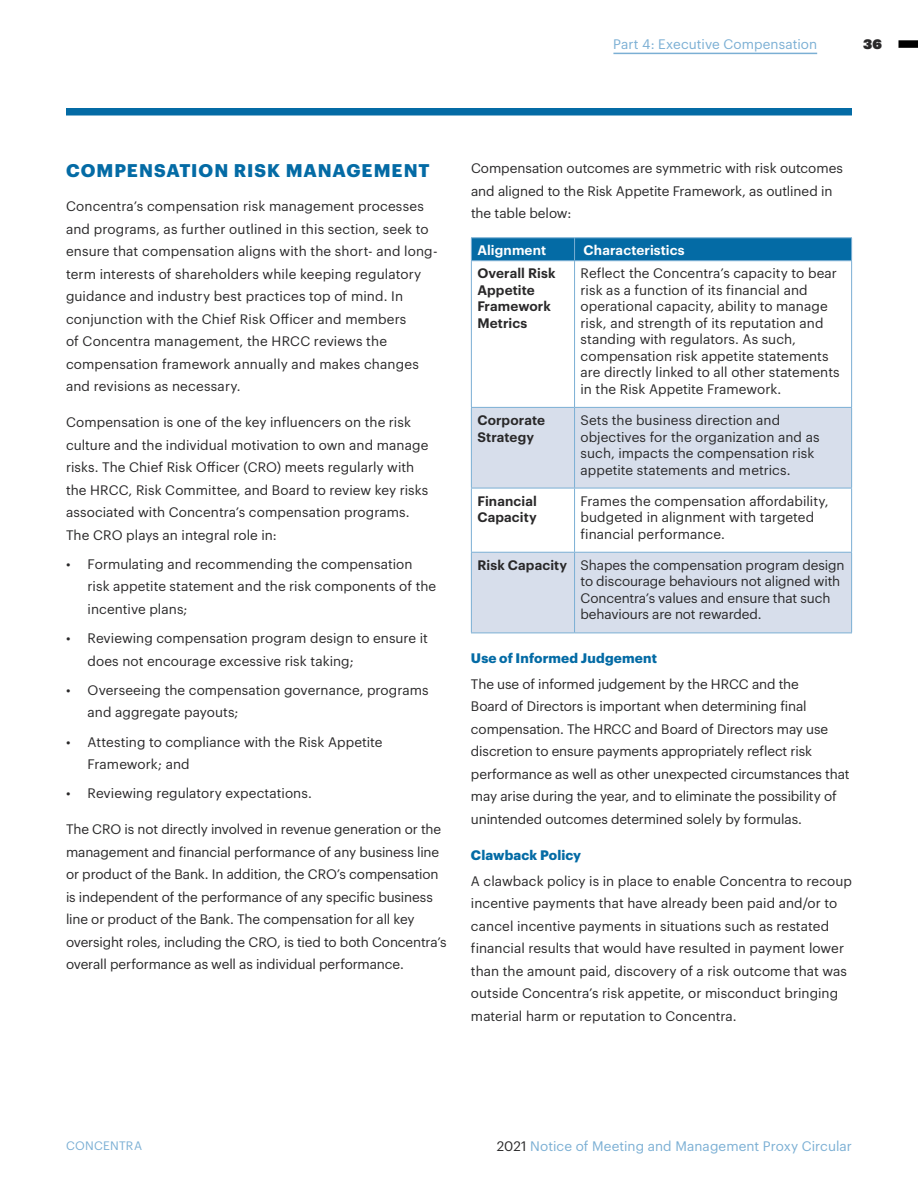
<style>
.page{position:relative;width:918px;height:1188px;background:#fff}
.page>*{position:absolute;margin:0;border:0;box-sizing:border-box;transform-origin:0 0}
.t1{font:700 18px "Graphik";letter-spacing:.055em;color:#046ba5}
.t2{font:13.5px/22.5px "Graphik";color:#292829}
.t3{font:13.5px "Graphik";letter-spacing:.005em;color:#7bafd4}
.t4{font:600 13.5px/16.5px "Graphik";letter-spacing:.01em;color:#292829}
.t5{font:700 13.5px "Graphik";letter-spacing:.01em;color:#046ba5}
.t6{font:600 13.5px "Graphik";letter-spacing:.01em;color:#fff}
.t7{font:13.5px "Graphik Super";color:#292829}
.t8{font:12px "Graphik";letter-spacing:.025em;color:#7bafd4}
.s1{font-weight:600}
.s2{color:#292829}
</style>
<div class="page">
<svg style="left:472px;top:408px;width:379px;height:225px;fill:#d7deeb"></svg>
<hr style="left:471px;top:237px;width:104px;height:1px;background:#7bafd4">
<hr style="left:575px;top:237px;width:277px;height:1px;background:#7bafd4">
<div style="left:471px;top:238px;width:381px;height:22px;background:#046ba5"></div>
<hr style="left:471px;top:260px;width:104px;height:1px;background:#7bafd4">
<hr style="left:471px;top:261px;width:1px;height:146px;background:#7bafd4">
<hr style="left:575px;top:260px;width:277px;height:1px;background:#7bafd4">
<hr style="left:574px;top:261px;width:1px;height:146px;background:#7bafd4">
<hr style="left:851px;top:261px;width:1px;height:146px;background:#7bafd4">
<hr style="left:471px;top:407px;width:104px;height:1px;background:#7bafd4">
<hr style="left:471px;top:408px;width:1px;height:80px;background:#7bafd4">
<hr style="left:575px;top:407px;width:277px;height:1px;background:#7bafd4">
<hr style="left:574px;top:408px;width:1px;height:80px;background:#7bafd4">
<hr style="left:851px;top:408px;width:1px;height:80px;background:#7bafd4">
<hr style="left:471px;top:488px;width:104px;height:1px;background:#7bafd4">
<hr style="left:471px;top:488px;width:1px;height:64px;background:#7bafd4">
<hr style="left:575px;top:488px;width:277px;height:1px;background:#7bafd4">
<hr style="left:574px;top:488px;width:1px;height:64px;background:#7bafd4">
<hr style="left:851px;top:488px;width:1px;height:64px;background:#7bafd4">
<hr style="left:471px;top:552px;width:104px;height:1px;background:#7bafd4">
<hr style="left:471px;top:553px;width:1px;height:80px;background:#7bafd4">
<hr style="left:575px;top:552px;width:277px;height:1px;background:#7bafd4">
<hr style="left:574px;top:553px;width:1px;height:80px;background:#7bafd4">
<hr style="left:851px;top:553px;width:1px;height:80px;background:#7bafd4">
<hr style="left:471px;top:633px;width:104px;height:1px;background:#7bafd4">
<hr style="left:575px;top:633px;width:277px;height:1px;background:#7bafd4">
<div style="left:66px;top:108px;width:786px;height:8px;background:#046ba5"></div>
<div style="left:898px;top:40px;width:20px;height:8px;background:#000"></div>
<hr style="left:613px;top:53px;width:204px;height:1px;background:#7bafd4">
<p class="t3" style="left:613px;top:34px;width:205px">Part 4: Executive Compensation</p>
<p class="t7" style="left:863px;top:33px;width:20px">36</p>
<h1 class="t1" style="left:66px;top:156px;width:365px">COMPENSATION RISK MANAGEMENT</h1>
<p class="t2" style="left:66px;top:194px;width:373px">Concentra’s compensation risk management processes and programs, as further outlined in this section, seek to ensure that compensation aligns with the short- and long&shy;term interests of shareholders while keeping regulatory guidance and industry best practices top of mind. In conjunction with the Chief Risk Officer and members<br>of Concentra management, the HRCC reviews the compensation framework annually and makes changes and revisions as necessary.</p>
<p class="t2" style="left:66px;top:410px;width:364px">Compensation is one of the key influencers on the risk culture and the individual motivation to own and manage risks. The Chief Risk Officer (CRO) meets regularly with the HRCC, Risk Committee, and Board to review key risks associated with Concentra’s compensation programs.<br>The CRO plays an integral role in:</p>
<p class="t2" style="left:88px;top:552px;width:350px;text-indent:-22px">• Formulating and recommending the compensation risk appetite statement and the risk components of the incentive plans;</p>
<p class="t2" style="left:88px;top:626px;width:342px;text-indent:-22px">• Reviewing compensation program design to ensure it does not encourage excessive risk taking;</p>
<p class="t2" style="left:88px;top:678px;width:343px;text-indent:-22px">• Overseeing the compensation governance, programs and aggregate payouts;</p>
<p class="t2" style="left:88px;top:729px;width:297px;text-indent:-22px">• Attesting to compliance with the Risk Appetite<br>Framework; and</p>
<p class="t2" style="left:66px;top:781px;width:247px">• Reviewing regulatory expectations.</p>
<p class="t2" style="left:66px;top:817px;width:382px">The CRO is not directly involved in revenue generation or the management and financial performance of any business line or product of the Bank. In addition, the CRO’s compensation is independent of the performance of any specific business line or product of the Bank. The compensation for all key oversight roles, including the CRO, is tied to both Concentra’s overall performance as well as individual performance.</p>
<p class="t2" style="left:471px;top:156px;width:373px">Compensation outcomes are symmetric with risk outcomes and aligned to the Risk Appetite Framework, as outlined in the table below:</p>
<p class="t6" style="left:477px;top:239px;width:70px">Alignment</p>
<p class="t6" style="left:584px;top:239px;width:103px">Characteristics</p>
<p class="t4" style="left:477px;top:264px;width:80px">Overall Risk<br>Appetite<br>Framework<br>Metrics</p>
<p class="t2" style="left:581px;top:264px;width:261px;line-height:16.5px">Reflect the Concentra’s capacity to bear risk as a function of its financial and operational capacity, ability to manage risk, and strength of its reputation and standing with regulators. As such, compensation risk appetite statements are directly linked to all other statements in the Risk Appetite Framework.</p>
<p class="t4" style="left:477px;top:411px;width:69px">Corporate<br>Strategy</p>
<p class="t2" style="left:581px;top:411px;width:241px;line-height:16.5px">Sets the business direction and objectives for the organization and as such, impacts the compensation risk appetite statements and metrics.</p>
<p class="t4" style="left:477px;top:491px;width:61px">Financial<br>Capacity</p>
<p class="t2" style="left:581px;top:491px;width:250px;line-height:16.5px">Frames the compensation affordability, budgeted in alignment with targeted financial performance.</p>
<p class="t2" style="left:581px;top:556px;width:266px;line-height:16.5px;text-indent:-103px"><span class="s1">Risk Capacity</span> Shapes the compensation program design to discourage behaviours not aligned with Concentra’s values and ensure that such behaviours are not rewarded.</p>
<p class="t5" style="left:471px;top:648px;width:187px">Use of Informed Judgement</p>
<p class="t2" style="left:471px;top:672px;width:380px">The use of informed judgement by the HRCC and the<br>Board of Directors is important when determining final compensation. The HRCC and Board of Directors may use discretion to ensure payments appropriately reflect risk performance as well as other unexpected circumstances that may arise during the year, and to eliminate the possibility of unintended outcomes determined solely by formulas.</p>
<p class="t5" style="left:471px;top:845px;width:112px">Clawback Policy</p>
<p class="t2" style="left:471px;top:868px;width:382px">A clawback policy is in place to enable Concentra to recoup incentive payments that have already been paid and/or to cancel incentive payments in situations such as restated financial results that would have resulted in payment lower than the amount paid, discovery of a risk outcome that was outside Concentra’s risk appetite, or misconduct bringing material harm or reputation to Concentra.</p>
<p class="t8" style="left:66px;top:1136px;width:78px">CONCENTRA</p>
<p class="t3" style="left:497px;top:1136px;width:357px"><span class="s2">2021</span> Notice of Meeting and Management Proxy Circular</p>
</div>
